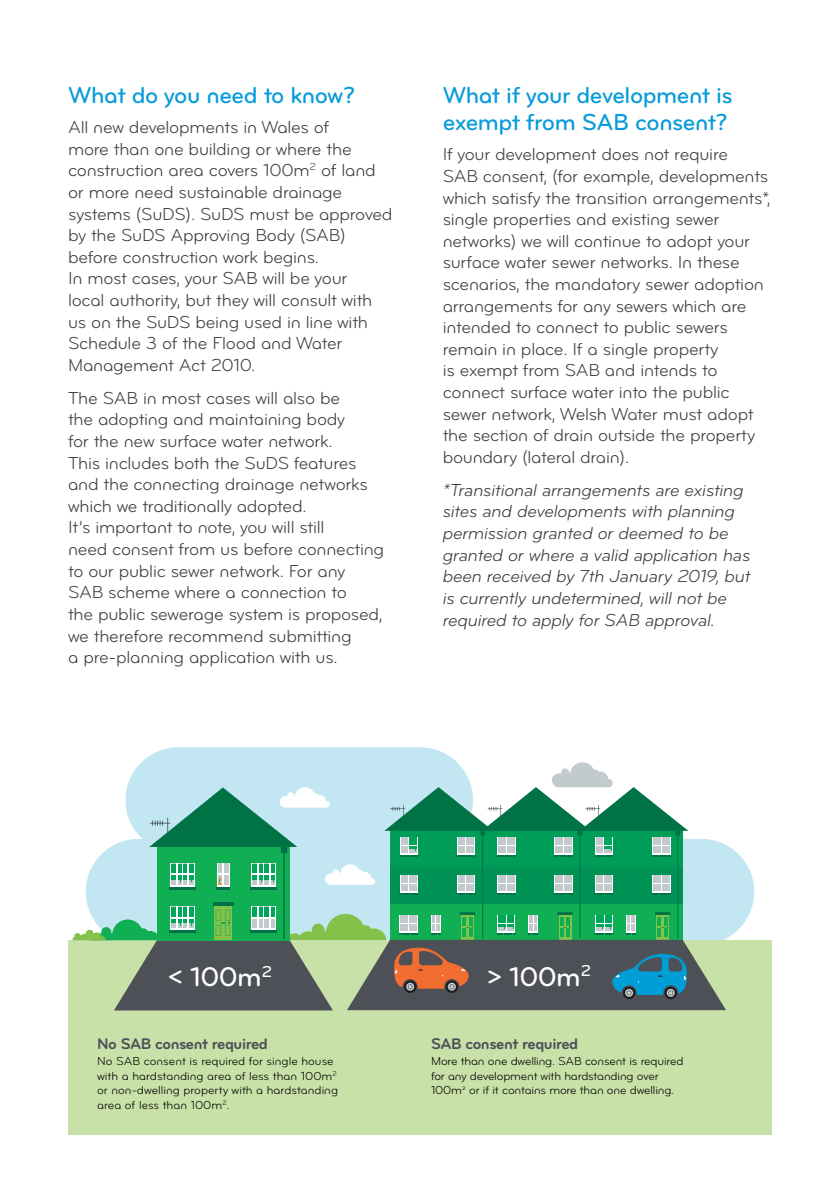
<style>
.page{position:relative;width:840px;height:1191px;background:#fff}
.page>*{position:absolute;margin:0;border:0;box-sizing:border-box;transform-origin:0 0}
.t1{font:28px "Bryant Pro Medium Alternate";letter-spacing:-.025em;color:#fff}
.t2{font:24px/27.2px "Bryant Pro Medium Alternate";letter-spacing:-.02em;color:#069bda}
.t3{font:18px/21.6px "Bryant Pro Regular Alternate";letter-spacing:-.015em;color:#3e3e3f}
.t4{font:italic 18px/21.6px "Bryant Pro";letter-spacing:-.015em;color:#3e3e3f}
.t5{font:16px "Bryant Pro Bold Alternate";letter-spacing:-.03em;color:#4d5056}
.t6{font:12px/14.4px "Bryant Pro Regular Alternate";letter-spacing:-.015em;color:#000}
</style>
<div class="page">
<div style="left:86px;top:839px;width:667px;height:105px;background:#c2e7f3;border-radius:53px"></div>
<div style="left:125px;top:747px;width:347px;height:106px;background:#c2e7f3;border-radius:53px"></div>
<div style="left:68px;top:940px;width:703px;height:194px;background:#c8e1a8"></div>
<svg style="left:73px;top:762px;width:652px;height:248px"></svg>
<h2 class="t2" style="left:68px;top:81px;width:288px">What do you need to know?</h2>
<p class="t3" style="left:68px;top:117px;width:326px">All new developments in Wales of<br>more than one building or where the construction area covers 100m<sup>2</sup> of land or more need sustainable drainage systems (SuDS). SuDS must be approved by the SuDS Approving Body (SAB) before construction work begins.<br>In most cases, your SAB will be your<br>local authority, but they will consult with us on the SuDS being used in line with Schedule 3 of the Flood and Water Management Act 2010.</p>
<p class="t3" style="left:68px;top:387px;width:317px">The SAB in most cases will also be<br>the adopting and maintaining body<br>for the new surface water network.<br>This includes both the SuDS features and the connecting drainage networks which we traditionally adopted.<br>It’s important to note, you will still<br>need consent from us before connecting to our public sewer network. For any SAB scheme where a connection to<br>the public sewerage system is proposed, we therefore recommend submitting<br>a pre-planning application with us.</p>
<h2 class="t2" style="left:442px;top:81px;width:291px">What if your development is exempt from SAB consent?</h2>
<p class="t3" style="left:442px;top:144px;width:329px">If your development does not require<br>SAB consent, (for example, developments which satisfy the transition arrangements*, single properties and existing sewer networks) we will continue to adopt your surface water sewer networks. In these scenarios, the mandatory sewer adoption arrangements for any sewers which are intended to connect to public sewers remain in place. If a single property<br>is exempt from SAB and intends to connect surface water into the public sewer network, Welsh Water must adopt the section of drain outside the property boundary (lateral drain).</p>
<p class="t4" style="left:442px;top:479px;width:309px">*Transitional arrangements are existing sites and developments with planning permission granted or deemed to be granted or where a valid application has been received by 7th January 2019, but is currently undetermined, will not be required to apply for SAB approval.</p>
<h1 class="t1" style="left:168px;top:962px;width:106px">&lt; 100m<sup>2</sup></h1>
<h1 class="t1" style="left:486px;top:961px;width:106px">&gt; 100m<sup>2</sup></h1>
<p class="t5" style="left:97px;top:1035px;width:172px">No SAB consent required</p>
<p class="t6" style="left:97px;top:1054px;width:242px">No SAB consent is required for single house with a hardstanding area of less than 100m<sup>2 </sup>or non-dwelling property with a hardstanding area of less than 100m<sup>2</sup>.</p>
<p class="t5" style="left:431px;top:1035px;width:149px">SAB consent required</p>
<p class="t6" style="left:431px;top:1054px;width:254px">More than one dwelling. SAB consent is required for any development with hardstanding over<br>100m<sup>2</sup> or if it contains more than one dwelling.</p>
</div>
